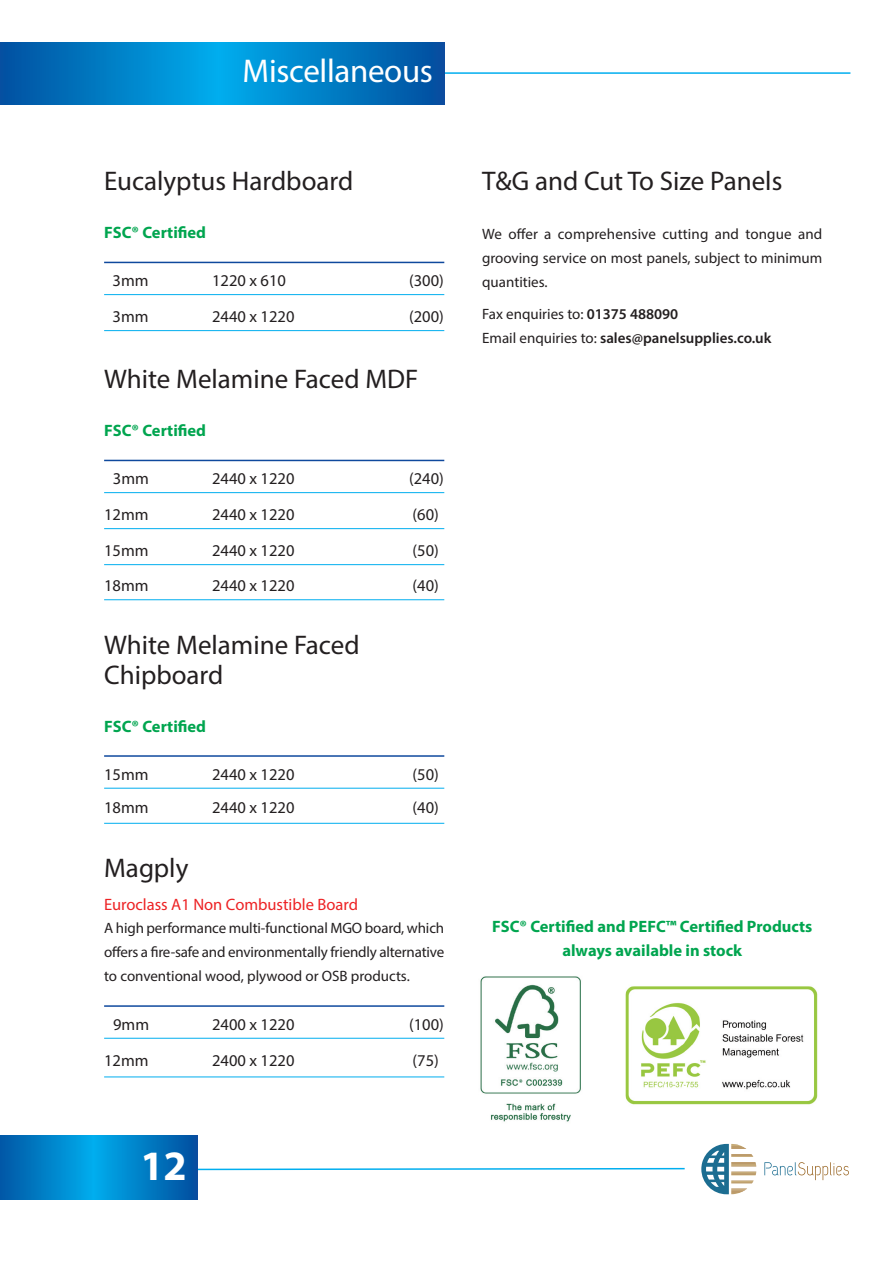
<style>
.page{position:relative;width:893px;height:1263px;background:#fff}
.page>*{position:absolute;margin:0;border:0;box-sizing:border-box;transform-origin:0 0}
.t1{font:700 42px "Myriad Pro";color:#fff}
.t2{font:33px "Myriad Pro";letter-spacing:-.01em;color:#fff}
.t3{font:27px/30px "Myriad Pro";color:#231f20}
.t4{font:16.5px "Myriad Pro";color:#231f20}
.t5{font:700 16.5px/24px "Myriad Pro";color:#00a54f;text-align:center}
.t6{font:16.5px "Myriad Pro";color:#ed2224}
.t7{font:15px/24px "Myriad Pro";color:#231f20;text-align:justify}
.t8{font:600 15px/24px "Myriad Pro";color:#231f20}
.s1{font-weight:400}
</style>
<div class="page">
<hr style="left:440px;top:72px;width:410px;height:2px;background:#00aeef">
<svg style="left:764px;top:1162px;width:85px;height:18px"></svg>
<svg style="left:701px;top:1144px;width:55px;height:51px"></svg>
<svg style="left:197px;top:1167px;width:488px;height:4px"></svg>
<svg style="left:0;top:43px;width:445px;height:61px;background:#007dc5"></svg>
<svg style="left:0;top:1135px;width:197px;height:64px;background:#007fc6"></svg>
<hr style="left:104px;top:262px;width:340px;height:1px;background:#0f499d">
<hr style="left:104px;top:294px;width:340px;height:1px;background:#00aeef">
<hr style="left:104px;top:330px;width:340px;height:1px;background:#00aeef">
<hr style="left:104px;top:460px;width:340px;height:1px;background:#0f499d">
<hr style="left:104px;top:492px;width:340px;height:1px;background:#00aeef">
<hr style="left:104px;top:528px;width:340px;height:1px;background:#00aeef">
<hr style="left:104px;top:564px;width:340px;height:1px;background:#00aeef">
<hr style="left:104px;top:599px;width:340px;height:1px;background:#00aeef">
<hr style="left:104px;top:755px;width:340px;height:2px;background:#0f499d">
<hr style="left:104px;top:788px;width:340px;height:1px;background:#00aeef">
<hr style="left:104px;top:823px;width:340px;height:1px;background:#00aeef">
<hr style="left:104px;top:1005px;width:340px;height:2px;background:#0f499d">
<hr style="left:104px;top:1038px;width:340px;height:1px;background:#00aeef">
<hr style="left:104px;top:1076px;width:340px;height:1px;background:#00aeef">
<img style="left:480px;top:976px;width:338px;height:146px">
<h2 class="t2" style="left:242px;top:59px;width:192px">Miscellaneous</h2>
<h3 class="t3" style="left:104px;top:168px;width:251px">Eucalyptus Hardboard</h3>
<p class="t5" style="left:104px;top:222px;width:103px">FSC® Certified</p>
<p class="t4" style="left:113px;top:275px;width:37px">3mm</p>
<p class="t4" style="left:212px;top:275px;width:75px">1220 x 610</p>
<p class="t4" style="left:409px;top:275px;width:36px">(300)</p>
<p class="t4" style="left:113px;top:311px;width:37px">3mm</p>
<p class="t4" style="left:212px;top:311px;width:84px">2440 x 1220</p>
<p class="t4" style="left:409px;top:311px;width:36px">(200)</p>
<h3 class="t3" style="left:104px;top:366px;width:316px">White Melamine Faced MDF</h3>
<p class="t5" style="left:104px;top:420px;width:103px">FSC® Certified</p>
<p class="t4" style="left:113px;top:473px;width:37px">3mm</p>
<p class="t4" style="left:212px;top:473px;width:84px">2440 x 1220</p>
<p class="t4" style="left:409px;top:473px;width:36px">(240)</p>
<p class="t4" style="left:104px;top:509px;width:46px">12mm</p>
<p class="t4" style="left:212px;top:509px;width:84px">2440 x 1220</p>
<p class="t4" style="left:413px;top:509px;width:28px">(60)</p>
<p class="t4" style="left:104px;top:545px;width:46px">15mm</p>
<p class="t4" style="left:212px;top:545px;width:84px">2440 x 1220</p>
<p class="t4" style="left:413px;top:545px;width:28px">(50)</p>
<p class="t4" style="left:104px;top:579px;width:46px">18mm</p>
<p class="t4" style="left:212px;top:579px;width:84px">2440 x 1220</p>
<p class="t4" style="left:413px;top:579px;width:28px">(40)</p>
<h3 class="t3" style="left:104px;top:632px;width:257px">White Melamine Faced<br>Chipboard</h3>
<p class="t5" style="left:104px;top:716px;width:103px">FSC® Certified</p>
<p class="t4" style="left:104px;top:768px;width:46px">15mm</p>
<p class="t4" style="left:212px;top:768px;width:84px">2440 x 1220</p>
<p class="t4" style="left:413px;top:768px;width:28px">(50)</p>
<p class="t4" style="left:104px;top:801px;width:46px">18mm</p>
<p class="t4" style="left:212px;top:801px;width:84px">2440 x 1220</p>
<p class="t4" style="left:413px;top:801px;width:28px">(40)</p>
<h3 class="t3" style="left:104px;top:855px;width:86px">Magply</h3>
<p class="t6" style="left:104px;top:898px;width:255px">Euroclass A1 Non Combustible Board</p>
<p class="t7" style="left:104px;top:917px;width:342px">A high performance multi-functional MGO board, which offers a fire-safe and environmentally friendly alternative to conventional wood, plywood or OSB products.</p>
<p class="t4" style="left:113px;top:1018px;width:37px">9mm</p>
<p class="t4" style="left:212px;top:1018px;width:84px">2400 x 1220</p>
<p class="t4" style="left:409px;top:1018px;width:36px">(100)</p>
<p class="t4" style="left:104px;top:1054px;width:46px">12mm</p>
<p class="t4" style="left:212px;top:1054px;width:84px">2400 x 1220</p>
<p class="t4" style="left:413px;top:1054px;width:28px">(75)</p>
<h1 class="t1" style="left:141px;top:1150px;width:48px">12</h1>
<h3 class="t3" style="left:482px;top:168px;width:302px">T&amp;G and Cut To Size Panels</h3>
<p class="t7" style="left:482px;top:223px;width:342px">We offer a comprehensive cutting and tongue and grooving service on most panels, subject to minimum quantities.</p>
<p class="t8" style="left:482px;top:303px;width:291px"><span class="s1">Fax enquiries to:</span> 01375 488090<br><span class="s1">Email enquiries to:</span> sales@panelsupplies.co.uk</p>
<p class="t5" style="left:492px;top:916px;width:322px">FSC® Certified and PEFC™ Certified Products always available in stock</p>
</div>
